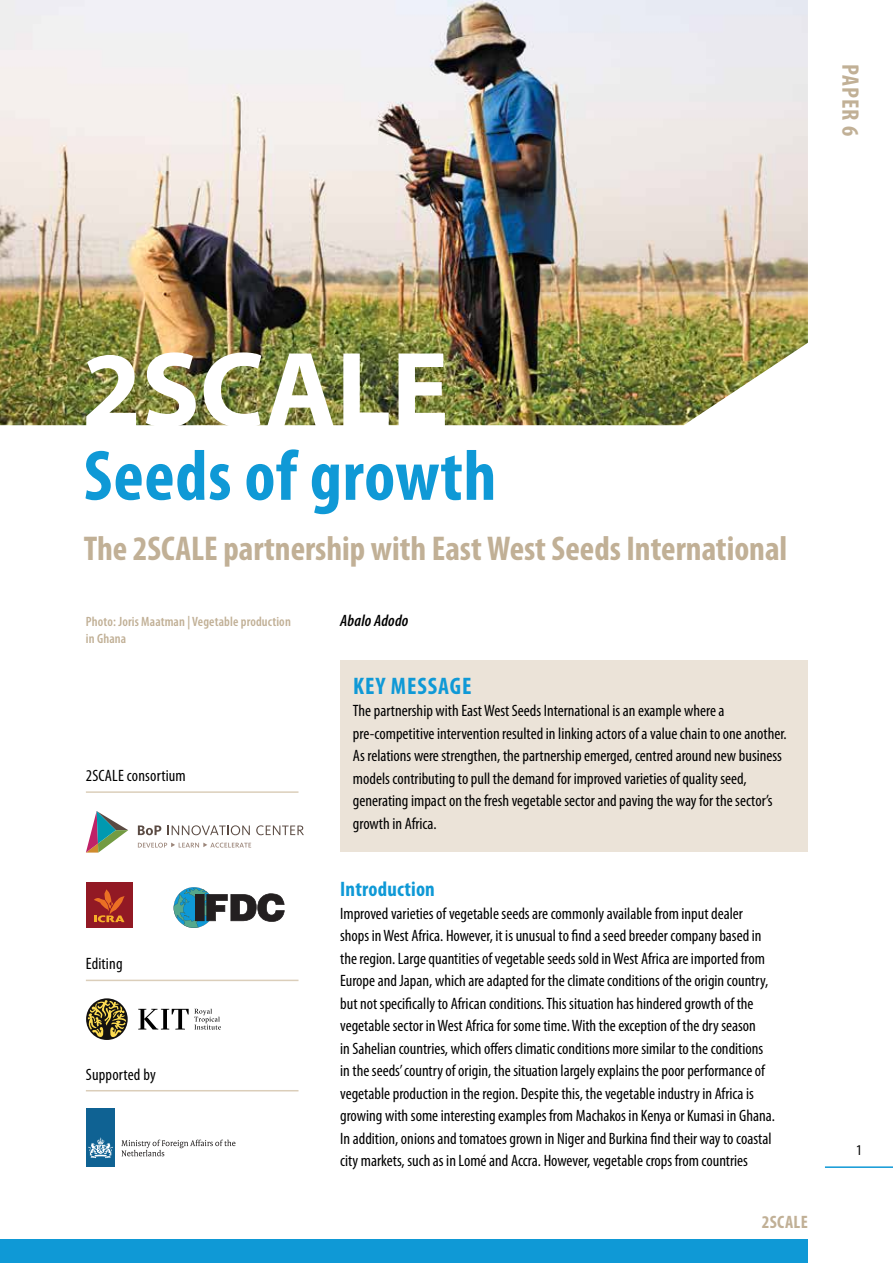
<style>
.page{position:relative;width:893px;height:1263px;background:#fff}
.page>*{position:absolute;margin:0;border:0;box-sizing:border-box;transform-origin:0 0}
.t1{font:700 108px "Myriad Pro";color:#fff}
.t2{font:700 condensed 72px "Myriad Pro";letter-spacing:.01em;color:#0f99d6}
.t3{font:700 condensed 34.5px "Myriad Pro";color:#c1b096}
.t4{font:700 condensed 24px "Myriad Pro";letter-spacing:.04em;color:#0f99d6}
.t5{font:700 condensed 24px "Myriad Pro";letter-spacing:.04em;color:#c1b096}
.t6{font:700 condensed 21px "Myriad Pro";letter-spacing:.01em;color:#0f99d6}
.t7{font:700 condensed 18px "Myriad Pro";letter-spacing:.02em;color:#c1b096}
.t8{font:condensed 16.5px/22.5px "Myriad Pro";color:#000}
.t9{font:italic 600 condensed 16.5px "Myriad Pro";letter-spacing:.01em;color:#000}
.t10{font:condensed 15px "Myriad Pro";color:#000}
.t11{font:600 condensed 13.5px/16.5px "Myriad Pro";letter-spacing:.01em;color:#c1b096}
</style>
<div class="page">
<hr style="left:825px;top:1166px;width:68px;height:2px;background:#0f99d6">
<div style="left:0;top:1240px;width:808px;height:23px;background:#0f99d6"></div>
<img style="left:0;top:0;width:808px;height:425px">
<div style="left:340px;top:660px;width:468px;height:191px;background:#ebe3d8"></div>
<svg style="left:86px;top:811px;width:42px;height:41px"></svg>
<svg style="left:138px;top:825px;width:23px;height:10px"></svg>
<svg style="left:168px;top:825px;width:82px;height:10px"></svg>
<svg style="left:256px;top:825px;width:48px;height:10px"></svg>
<svg style="left:138px;top:842px;width:113px;height:6px"></svg>
<div style="left:86px;top:882px;width:47px;height:46px;background:#921924"></div>
<svg style="left:94px;top:889px;width:31px;height:33px"></svg>
<svg style="left:174px;top:887px;width:111px;height:41px"></svg>
<hr style="left:86px;top:791px;width:212px;height:2px;background:#dbceba">
<hr style="left:86px;top:1090px;width:212px;height:1px;background:#dbceba">
<div style="left:86px;top:1108px;width:29px;height:58px;background:#0f6293"></div>
<svg style="left:88px;top:1137px;width:25px;height:22px"></svg>
<svg style="left:121px;top:1140px;width:114px;height:16px"></svg>
<hr style="left:86px;top:980px;width:212px;height:1px;background:#dbceba">
<svg style="left:86px;top:998px;width:42px;height:42px"></svg>
<svg style="left:87px;top:1000px;width:39px;height:37px"></svg>
<svg style="left:138px;top:1009px;width:83px;height:20px"></svg>
<h3 class="t5" style="left:865px;top:64px;width:73px;rotate:90deg">PAPER 6</h3>
<h1 class="t1" style="left:82px;top:319px;width:369px">2SCALE</h1>
<h2 class="t2" style="left:84px;top:431px;width:414px">Seeds of growth</h2>
<h3 class="t3" style="left:84px;top:527px;width:705px">The 2SCALE partnership with East West Seeds International</h3>
<p class="t11" style="left:86px;top:613px;width:206px">Photo: Joris Maatman | Vegetable production in Ghana</p>
<p class="t8" style="left:86px;top:764px;width:101px">2SCALE consortium</p>
<p class="t8" style="left:86px;top:952px;width:38px">Editing</p>
<p class="t8" style="left:86px;top:1063px;width:71px">Supported by</p>
<p class="t9" style="left:340px;top:611px;width:70px">Abalo Adodo</p>
<h3 class="t4" style="left:353px;top:671px;width:120px">KEY MESSAGE</h3>
<p class="t8" style="left:353px;top:699px;width:435px">The partnership with East West Seeds International is an example where a pre-competitive intervention resulted in linking actors of a value chain to one another.<br>As relations were strengthen, the partnership emerged, centred around new business models contributing to pull the demand for improved varieties of quality seed, generating impact on the fresh vegetable sector and paving the way for the sector’s growth in Africa.</p>
<p class="t6" style="left:340px;top:876px;width:96px">Introduction</p>
<p class="t8" style="left:340px;top:902px;width:436px">Improved varieties of vegetable seeds are commonly available from input dealer shops in West Africa. However, it is unusual to find a seed breeder company based in the region. Large quantities of vegetable seeds sold in West Africa are imported from Europe and Japan, which are adapted for the climate conditions of the origin country, but not specifically to African conditions. This situation has hindered growth of the vegetable sector in West Africa for some time. With the exception of the dry season<br>in Sahelian countries, which offers climatic conditions more similar to the conditions in the seeds’ country of origin, the situation largely explains the poor performance of vegetable production in the region. Despite this, the vegetable industry in Africa is growing with some interesting examples from Machakos in Kenya or Kumasi in Ghana.<br>In addition, onions and tomatoes grown in Niger and Burkina find their way to coastal city markets, such as in Lomé and Accra. However, vegetable crops from countries</p>
<p class="t7" style="left:762px;top:1210px;width:48px">2SCALE</p>
<p class="t10" style="left:856px;top:1141px;width:7px">1</p>
</div>
